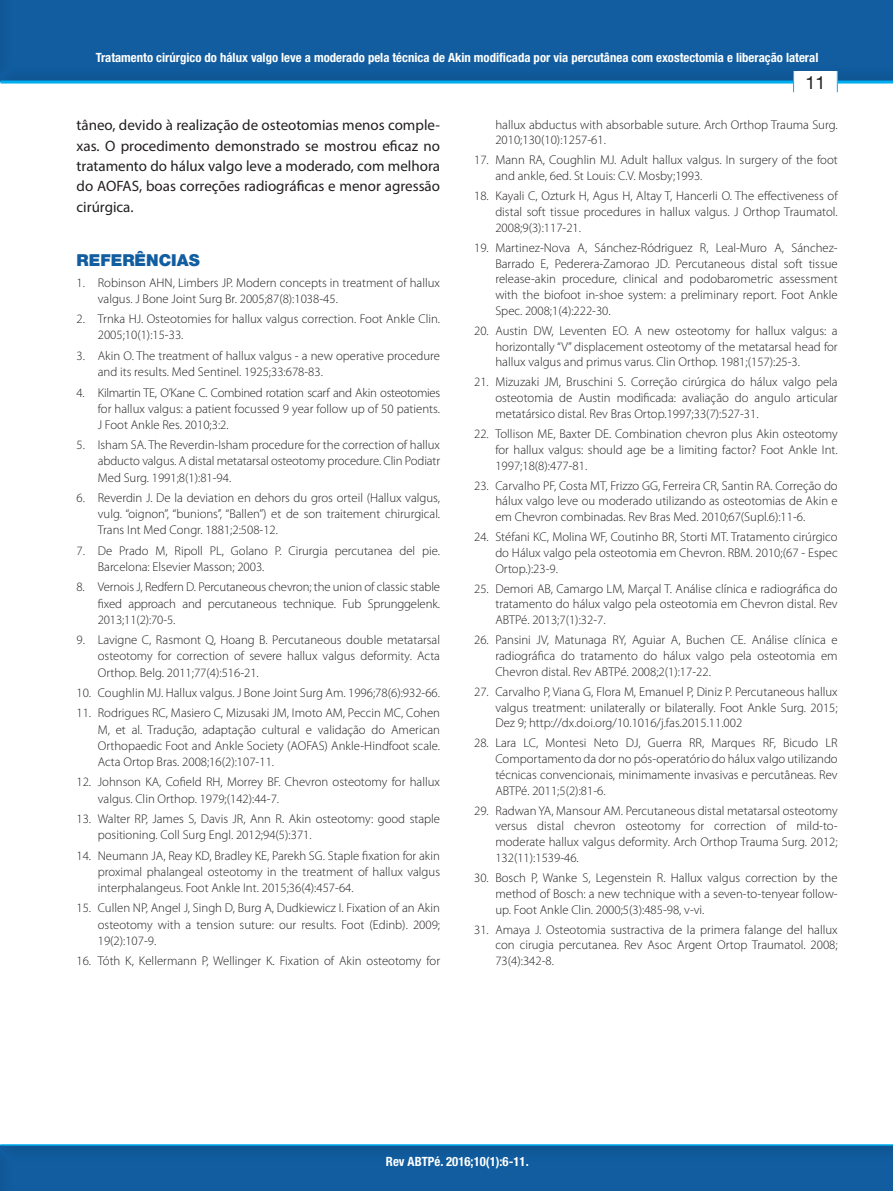
<style>
.page{position:relative;width:893px;height:1191px;background:#fff}
.page>*{position:absolute;margin:0;border:0;box-sizing:border-box;transform-origin:0 0}
.t1{font:18px "Helvetica Neue";color:#231f20}
.t2{font:900 16.5px "Helvetica Neue";color:#115da0}
.t3{font:15px/20.4px "Myriad Pro";color:#231f20;text-align:justify}
.t4{font:300 12.75px/15.8px "Myriad Pro";color:#231f20;text-align:justify}
.t5{font:700 condensed 12.75px "Helvetica Neue";color:#fff}
</style>
<div class="page">
<div style="left:0;top:0;width:893px;height:84px;background:#115da0"></div>
<hr style="left:0;top:81px;width:893px;height:3px;background:#00aeef">
<div style="left:793px;top:71px;width:45px;height:21px;background:#fff"></div>
<svg style="left:793px;top:71px;width:1px;height:21px"></svg>
<svg style="left:837px;top:71px;width:1px;height:21px"></svg>
<div style="left:0;top:1143px;width:893px;height:48px;background:#115da0"></div>
<hr style="left:0;top:1144px;width:893px;height:1px;background:#00aeef">
<p class="t5" style="left:96px;top:50px;width:724px">Tratamento cirúrgico do hálux valgo leve a moderado pela técnica de Akin modificada por via percutânea com exostectomia e liberação lateral</p>
<p class="t3" style="left:77px;top:115px;width:365px">tâneo, devido à realização de osteotomias menos comple&shy;xas. O procedimento demonstrado se mostrou eficaz no tratamento do hálux valgo leve a moderado, com melhora do AOFAS, boas correções radiográficas e menor agressão cirúrgica.</p>
<p class="t2" style="left:77px;top:250px;width:125px">REFERÊNCIAS</p>
<p class="t4" style="left:98px;top:274px;width:344px;line-height:16.2px;text-indent:-21px">1. Robinson AHN, Limbers JP. Modern concepts in treatment of hallux valgus. J Bone Joint Surg Br. 2005;87(8):1038-45.</p>
<p class="t4" style="left:98px;top:311px;width:344px;line-height:16.2px;text-indent:-21px">2. Trnka HJ. Osteotomies for hallux valgus correction. Foot Ankle Clin.<br>2005;10(1):15-33.</p>
<p class="t4" style="left:98px;top:348px;width:344px;line-height:16.2px;text-indent:-21px">3. Akin O. The treatment of hallux valgus - a new operative procedure and its results. Med Sentinel. 1925;33:678-83.</p>
<p class="t4" style="left:98px;top:384px;width:344px;line-height:16.2px;text-indent:-21px">4. Kilmartin TE, O’Kane C. Combined rotation scarf and Akin osteotomies for hallux valgus: a patient focussed 9 year follow up of 50 patients.<br>J Foot Ankle Res. 2010;3:2.</p>
<p class="t4" style="left:98px;top:437px;width:344px;line-height:16.2px;text-indent:-21px">5. Isham SA. The Reverdin-Isham procedure for the correction of hallux abducto valgus. A distal metatarsal osteotomy procedure. Clin Podiatr Med Surg. 1991;8(1):81-94.</p>
<p class="t4" style="left:98px;top:490px;width:344px;line-height:16.2px;text-indent:-21px">6. Reverdin J. De la deviation en dehors du gros orteil (Hallux valgus, vulg. ‘‘oignon’’, ‘‘bunions’’, ‘‘Ballen’’) et de son traitement chirurgical.<br>Trans Int Med Congr. 1881;2:508-12.</p>
<p class="t4" style="left:98px;top:543px;width:344px;line-height:16.2px;text-indent:-21px">7. De Prado M, Ripoll PL, Golano P. Cirurgia percutanea del pie.<br>Barcelona: Elsevier Masson; 2003.</p>
<p class="t4" style="left:98px;top:579px;width:344px;line-height:16.2px;text-indent:-21px">8. Vernois J, Redfern D. Percutaneous chevron; the union of classic stable fixed approach and percutaneous technique. Fub Sprunggelenk.<br>2013;11(2):70-5.</p>
<p class="t4" style="left:98px;top:632px;width:344px;line-height:16.2px;text-indent:-21px">9. Lavigne C, Rasmont Q, Hoang B. Percutaneous double metatarsal osteotomy for correction of severe hallux valgus deformity. Acta Orthop. Belg. 2011;77(4):516-21.</p>
<p class="t4" style="left:77px;top:685px;width:365px">10. Coughlin MJ. Hallux valgus. J Bone Joint Surg Am. 1996;78(6):932-66.</p>
<p class="t4" style="left:98px;top:705px;width:344px;line-height:16.2px;text-indent:-21px">11. Rodrigues RC, Masiero C, Mizusaki JM, Imoto AM, Peccin MC, Cohen M, et al. Tradução, adaptação cultural e validação do American Orthopaedic Foot and Ankle Society (AOFAS) Ankle-Hindfoot scale.<br>Acta Ortop Bras. 2008;16(2):107-11.</p>
<p class="t4" style="left:98px;top:774px;width:344px;line-height:16.2px;text-indent:-21px">12. Johnson KA, Cofield RH, Morrey BF. Chevron osteotomy for hallux valgus. Clin Orthop. 1979;(142):44-7.</p>
<p class="t4" style="left:98px;top:811px;width:344px;line-height:16.2px;text-indent:-21px">13. Walter RP, James S, Davis JR, Ann R. Akin osteotomy: good staple positioning. Coll Surg Engl. 2012;94(5):371.</p>
<p class="t4" style="left:98px;top:847px;width:344px;line-height:16.2px;text-indent:-21px">14. Neumann JA, Reay KD, Bradley KE, Parekh SG. Staple fixation for akin proximal phalangeal osteotomy in the treatment of hallux valgus interphalangeus. Foot Ankle Int. 2015;36(4):457-64.</p>
<p class="t4" style="left:98px;top:900px;width:344px;line-height:16.2px;text-indent:-21px">15. Cullen NP, Angel J, Singh D, Burg A, Dudkiewicz I. Fixation of an Akin osteotomy with a tension suture: our results. Foot (Edinb). 2009; 19(2):107-9.</p>
<p class="t4" style="left:77px;top:953px;width:365px">16. Tóth K, Kellermann P, Wellinger K. Fixation of Akin osteotomy for</p>
<h1 class="t1" style="left:805px;top:72px;width:22px">11</h1>
<p class="t4" style="left:495px;top:117px;width:344px">hallux abductus with absorbable suture. Arch Orthop Trauma Surg.<br>2010;130(10):1257-61.</p>
<p class="t4" style="left:495px;top:153px;width:344px;text-indent:-21px">17. Mann RA, Coughlin MJ. Adult hallux valgus. In surgery of the foot and ankle, 6ed. St Louis: C.V. Mosby;1993.</p>
<p class="t4" style="left:495px;top:188px;width:344px;text-indent:-21px">18. Kayali C, Ozturk H, Agus H, Altay T, Hancerli O. The effectiveness of distal soft tissue procedures in hallux valgus. J Orthop Traumatol.<br>2008;9(3):117-21.</p>
<p class="t4" style="left:495px;top:240px;width:344px;text-indent:-21px">19. Martinez-Nova A, Sánchez-Ródriguez R, Leal-Muro A, Sánchez-Barrado E, Pederera-Zamorao JD. Percutaneous distal soft tissue release-akin procedure, clinical and podobarometric assessment with the biofoot in-shoe system: a preliminary report. Foot Ankle Spec. 2008;1(4):222-30.</p>
<p class="t4" style="left:495px;top:323px;width:344px;text-indent:-21px">20. Austin DW, Leventen EO. A new osteotomy for hallux valgus: a horizontally “V” displacement osteotomy of the metatarsal head for hallux valgus and primus varus. Clin Orthop. 1981;(157):25-3.</p>
<p class="t4" style="left:495px;top:374px;width:344px;text-indent:-21px">21. Mizuzaki JM, Bruschini S. Correção cirúrgica do hálux valgo pela osteotomia de Austin modificada: avaliação do angulo articular metatársico distal. Rev Bras Ortop.1997;33(7):527-31.</p>
<p class="t4" style="left:495px;top:426px;width:344px;text-indent:-21px">22. Tollison ME, Baxter DE. Combination chevron plus Akin osteotomy for hallux valgus: should age be a limiting factor? Foot Ankle Int.<br>1997;18(8):477-81.</p>
<p class="t4" style="left:495px;top:477px;width:344px;text-indent:-21px">23. Carvalho PF, Costa MT, Frizzo GG, Ferreira CR, Santin RA. Correção do hálux valgo leve ou moderado utilizando as osteotomias de Akin e em Chevron combinadas. Rev Bras Med. 2010;67(Supl.6):11-6.</p>
<p class="t4" style="left:495px;top:529px;width:344px;text-indent:-21px">24. Stéfani KC, Molina WF, Coutinho BR, Storti MT. Tratamento cirúrgico do Hálux valgo pela osteotomia em Chevron. RBM. 2010;(67 - Espec Ortop.):23-9.</p>
<p class="t4" style="left:495px;top:581px;width:344px;text-indent:-21px">25. Demori AB, Camargo LM, Marçal T. Análise clínica e radiográfica do tratamento do hálux valgo pela osteotomia em Chevron distal. Rev ABTPé. 2013;7(1):32-7.</p>
<p class="t4" style="left:495px;top:632px;width:344px;text-indent:-21px">26. Pansini JV, Matunaga RY, Aguiar A, Buchen CE. Análise clínica e radiográfica do tratamento do hálux valgo pela osteotomia em Chevron distal. Rev ABTPé. 2008;2(1):17-22.</p>
<p class="t4" style="left:495px;top:684px;width:344px;text-indent:-21px">27. Carvalho P, Viana G, Flora M, Emanuel P, Diniz P. Percutaneous hallux valgus treatment: unilaterally or bilaterally. Foot Ankle Surg. 2015; Dez 9; http://dx.doi.org/10.1016/j.fas.2015.11.002</p>
<p class="t4" style="left:495px;top:735px;width:344px;text-indent:-21px">28. Lara LC, Montesi Neto DJ, Guerra RR, Marques RF, Bicudo LR Comportamento da dor no pós-operatório do hálux valgo utilizando técnicas convencionais, minimamente invasivas e percutâneas. Rev ABTPé. 2011;5(2):81-6.</p>
<p class="t4" style="left:495px;top:802px;width:344px;text-indent:-21px">29. Radwan YA, Mansour AM. Percutaneous distal metatarsal osteotomy versus distal chevron osteotomy for correction of mild-to&shy;moderate hallux valgus deformity. Arch Orthop Trauma Surg. 2012; 132(11):1539-46.</p>
<p class="t4" style="left:495px;top:870px;width:344px;text-indent:-21px">30. Bosch P, Wanke S, Legenstein R. Hallux valgus correction by the method of Bosch: a new technique with a seven-to-tenyear follow&shy;up. Foot Ankle Clin. 2000;5(3):485-98, v-vi.</p>
<p class="t4" style="left:495px;top:921px;width:344px;text-indent:-21px">31. Amaya J. Osteotomia sustractiva de la primera falange del hallux con cirugia percutanea. Rev Asoc Argent Ortop Traumatol. 2008; 73(4):342-8.</p>
<p class="t5" style="left:386px;top:1153px;width:144px">Rev ABTPé. 2016;10(1):6-11.</p>
</div>
